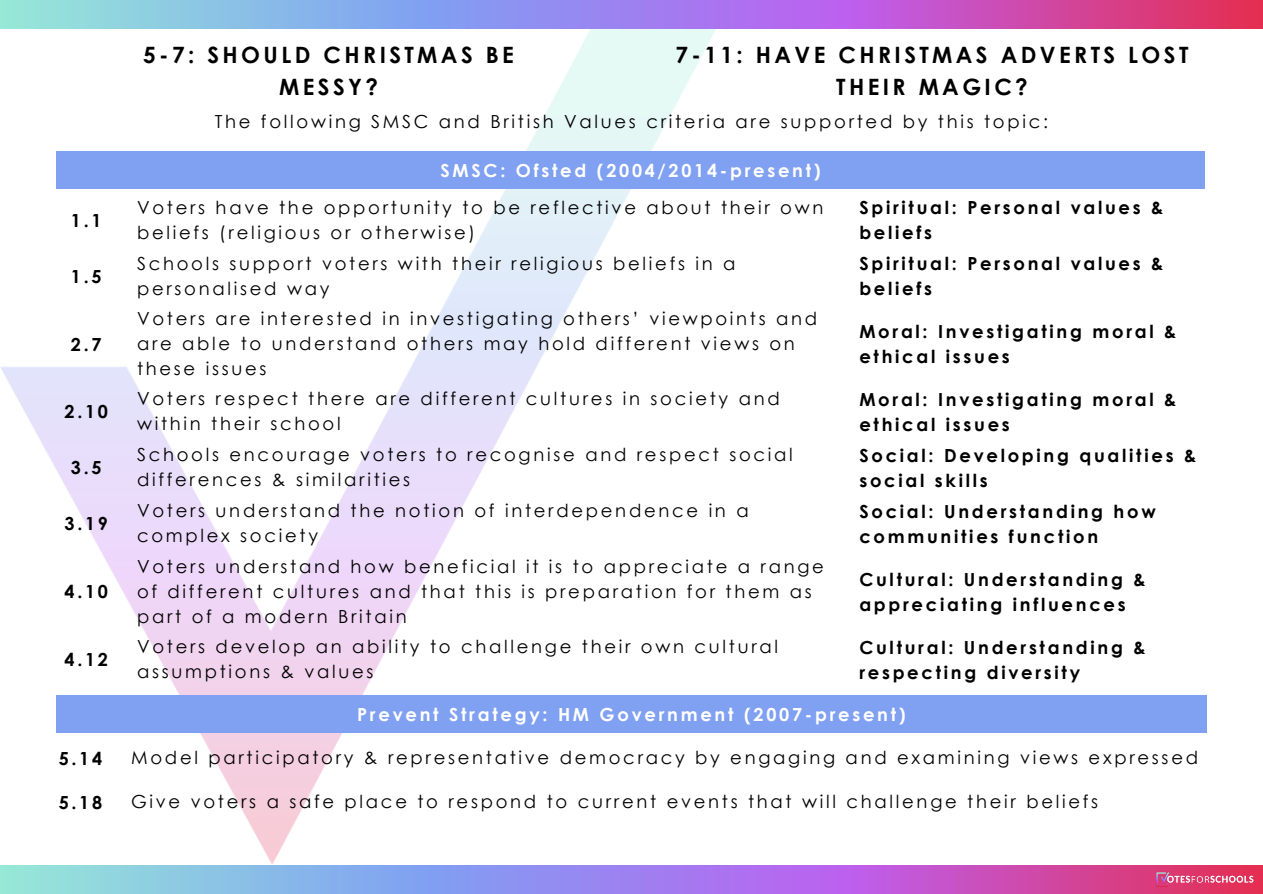
<style>
.page{position:relative;width:1263px;height:894px;background:#fff}
.page>*{position:absolute;margin:0;border:0;box-sizing:border-box;transform-origin:0 0}
.t1{font:700 22.5px/31.5px "Century Gothic";letter-spacing:.15em;color:#000;text-align:center}
.t2{font:18px/24.8px "Century Gothic";letter-spacing:.15em;color:#000}
.t3{font:700 18px/24.8px "Century Gothic";letter-spacing:.15em;color:#000}
.t4{font:700 18px "Century Gothic";letter-spacing:.15em;color:#fff}
</style>
<div class="page">
<img style="left:0;top:28px;width:717px;height:836px">
<div style="left:56px;top:151px;width:1149px;height:37px;background:#80a0f2"></div>
<svg style="left:0;top:865px;width:1263px;height:28px;background:#a687d5"></svg>
<svg style="left:0;top:0;width:1263px;height:28px;background:#a884d1"></svg>
<img style="left:1156px;top:872px;width:97px;height:14px">
<div style="left:56px;top:695px;width:1150px;height:38px;background:#80a0f2"></div>
<p class="t1" style="left:143px;top:39px;width:372px">5-7: SHOULD CHRISTMAS BE</p>
<p class="t1" style="left:279px;top:70px;width:100px">MESSY?</p>
<p class="t1" style="left:676px;top:39px;width:514px">7-11: HAVE CHRISTMAS ADVERTS LOST<br>THEIR MAGIC?</p>
<p class="t3" style="left:71px;top:207px;width:32px">1.1</p>
<p class="t3" style="left:71px;top:263px;width:32px">1.5</p>
<p class="t3" style="left:71px;top:331px;width:32px">2.7</p>
<p class="t3" style="left:65px;top:399px;width:45px">2.10</p>
<p class="t3" style="left:71px;top:455px;width:32px">3.5</p>
<p class="t3" style="left:65px;top:511px;width:45px">3.19</p>
<p class="t3" style="left:65px;top:578px;width:45px">4.10</p>
<p class="t3" style="left:65px;top:646px;width:45px">4.12</p>
<p class="t2" style="left:215px;top:109px;width:835px">The following SMSC and British Values criteria are supported by this topic:</p>
<p class="t4" style="left:441px;top:158px;width:382px">SMSC: Ofsted (2004/2014-present)</p>
<p class="t2" style="left:137px;top:194px;width:688px">Voters have the opportunity to be reflective about their own beliefs (religious or otherwise)</p>
<p class="t3" style="left:859px;top:195px;width:306px">Spiritual: Personal values &amp; beliefs</p>
<p class="t2" style="left:137px;top:250px;width:600px">Schools support voters with their religious beliefs in a personalised way</p>
<p class="t2" style="left:137px;top:306px;width:682px">Voters are interested in investigating others’ viewpoints and are able to understand others may hold different views on these issues</p>
<p class="t2" style="left:137px;top:386px;width:644px">Voters respect there are different cultures in society and within their school</p>
<p class="t2" style="left:137px;top:442px;width:657px">Schools encourage voters to recognise and respect social differences &amp; similarities</p>
<p class="t2" style="left:137px;top:498px;width:613px">Voters understand the notion of interdependence in a complex society</p>
<p class="t2" style="left:137px;top:553px;width:688px">Voters understand how beneficial it is to appreciate a range of different cultures and that this is preparation for them as part of a modern Britain</p>
<p class="t2" style="left:137px;top:633px;width:643px">Voters develop an ability to challenge their own cultural assumptions &amp; values</p>
<p class="t3" style="left:859px;top:251px;width:306px">Spiritual: Personal values &amp; beliefs</p>
<p class="t3" style="left:859px;top:318px;width:319px">Moral: Investigating moral &amp; ethical issues</p>
<p class="t3" style="left:859px;top:386px;width:319px">Moral: Investigating moral &amp; ethical issues</p>
<p class="t3" style="left:859px;top:442px;width:338px">Social: Developing qualities &amp; social skills</p>
<p class="t3" style="left:859px;top:498px;width:298px">Social: Understanding how communities function</p>
<p class="t3" style="left:859px;top:566px;width:288px">Cultural: Understanding &amp; appreciating influences</p>
<p class="t3" style="left:859px;top:634px;width:288px">Cultural: Understanding &amp; respecting diversity</p>
<p class="t4" style="left:357px;top:703px;width:550px">Prevent Strategy: HM Government (2007-present)</p>
<p class="t3" style="left:59px;top:745px;width:45px">5.14</p>
<p class="t2" style="left:131px;top:744px;width:1068px">Model participatory &amp; representative democracy by engaging and examining views expressed</p>
<p class="t3" style="left:59px;top:788px;width:45px">5.18</p>
<p class="t2" style="left:131px;top:788px;width:968px">Give voters a safe place to respond to current events that will challenge their beliefs</p>
</div>
